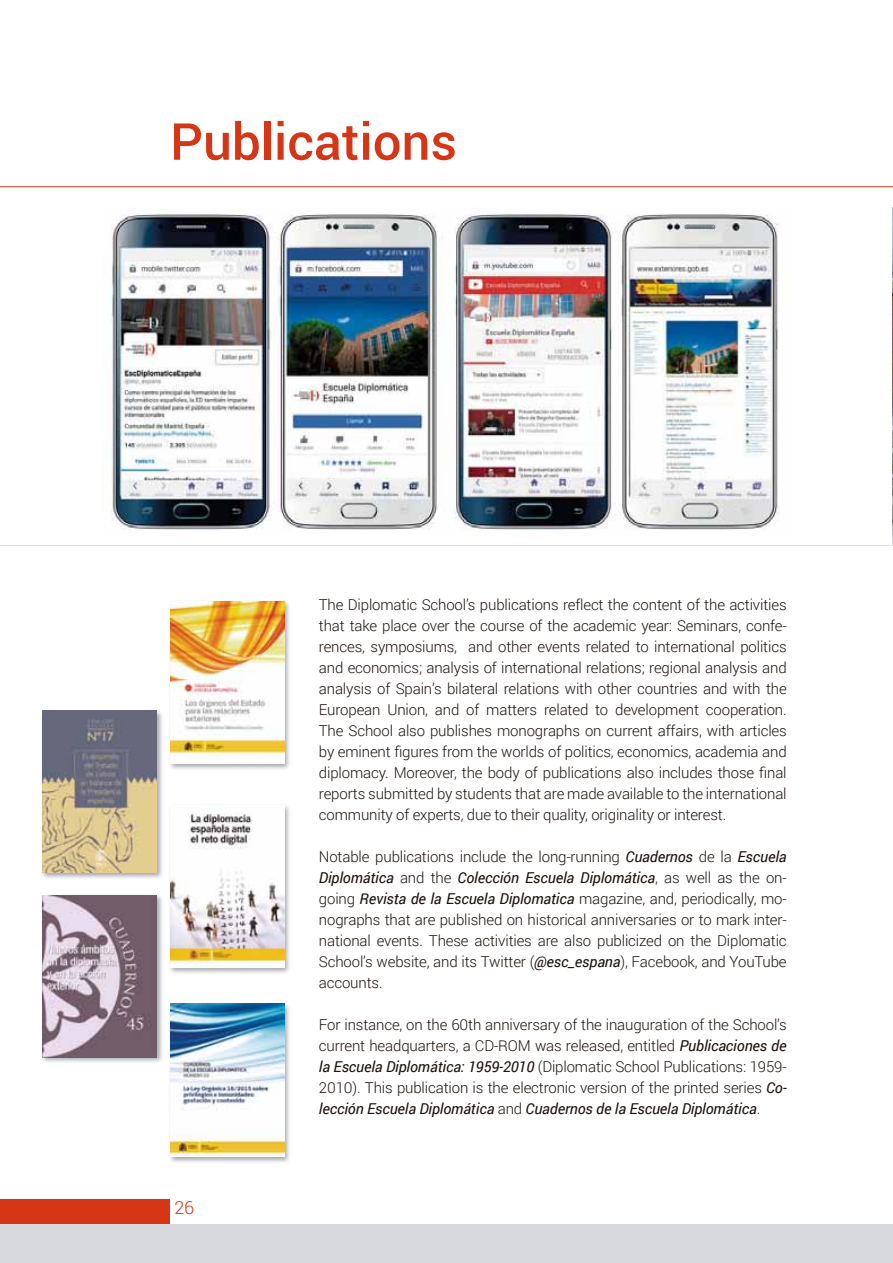
<style>
.page{position:relative;width:893px;height:1263px;background:#fff}
.page>*{position:absolute;margin:0;border:0;box-sizing:border-box;transform-origin:0 0}
.t1{font:500 51px "Roboto";color:#d53615}
.t2{font:300 18px "Roboto";color:#d53615}
.t3{font:300 15px/21px "Roboto";letter-spacing:-.01em;color:#1d120d;text-align:justify}
.s1{font-weight:400;font-style:italic}
</style>
<div class="page">
<div style="left:0;top:1199px;width:170px;height:64px;background:#d53716"></div>
<div style="left:0;top:1225px;width:893px;height:38px;background:#d8d9dd"></div>
<hr style="left:0;top:186px;width:893px;height:1px;background:#d53716">
<hr style="left:0;top:544px;width:893px;height:1px;background:#d53716">
<img style="left:110px;top:214px;width:669px;height:316px">
<img style="left:42px;top:710px;width:121px;height:168px">
<img style="left:43px;top:711px;width:114px;height:162px">
<img style="left:42px;top:895px;width:121px;height:167px">
<img style="left:43px;top:896px;width:114px;height:161px">
<img style="left:170px;top:601px;width:120px;height:168px">
<img style="left:170px;top:601px;width:114px;height:162px">
<img style="left:170px;top:805px;width:120px;height:168px">
<img style="left:170px;top:805px;width:114px;height:163px">
<img style="left:170px;top:1003px;width:120px;height:160px">
<img style="left:170px;top:1004px;width:114px;height:153px">
<img style="left:892px;top:207px;width:1px;height:337px">
<h1 class="t1" style="left:170px;top:106px;width:288px">Publications</h1>
<p class="t2" style="left:174px;top:1195px;width:21px">26</p>
<p class="t3" style="left:319px;top:594px;width:469px">The Diplomatic School’s publications reflect the content of the activities that take place over the course of the academic year: Seminars, confe&shy;rences, symposiums, and other events related to international politics and economics; analysis of international relations; regional analysis and analysis of Spain’s bilateral relations with other countries and with the European Union, and of matters related to development cooperation.<br>The School also publishes monographs on current affairs, with articles by eminent figures from the worlds of politics, economics, academia and diplomacy. Moreover, the body of publications also includes those final reports submitted by students that are made available to the international community of experts, due to their quality, originality or interest.</p>
<p class="t3" style="left:319px;top:846px;width:469px">Notable publications include the long-running <span class="s1">Cuadernos</span> de la <span class="s1">Escuela Diplomática</span> and the <span class="s1">Colección Escuela Diplomática</span>, as well as the on&shy;going <span class="s1">Revista de la Escuela Diplomatica</span> magazine, and, periodically, mo&shy;nographs that are published on historical anniversaries or to mark inter&shy;national events. These activities are also publicized on the Diplomatic School’s website, and its Twitter (<span class="s1">@esc_espana</span>), Facebook, and YouTube accounts.</p>
<p class="t3" style="left:319px;top:1014px;width:469px">For instance, on the 60th anniversary of the inauguration of the School’s current headquarters, a CD-ROM was released, entitled <span class="s1">Publicaciones de la Escuela Diplomática: 1959-2010</span> (Diplomatic School Publications: 1959- 2010). This publication is the electronic version of the printed series <span class="s1">Co&shy;lección Escuela Diplomática</span> and <span class="s1">Cuadernos de la Escuela Diplomática</span>.</p>
</div>
